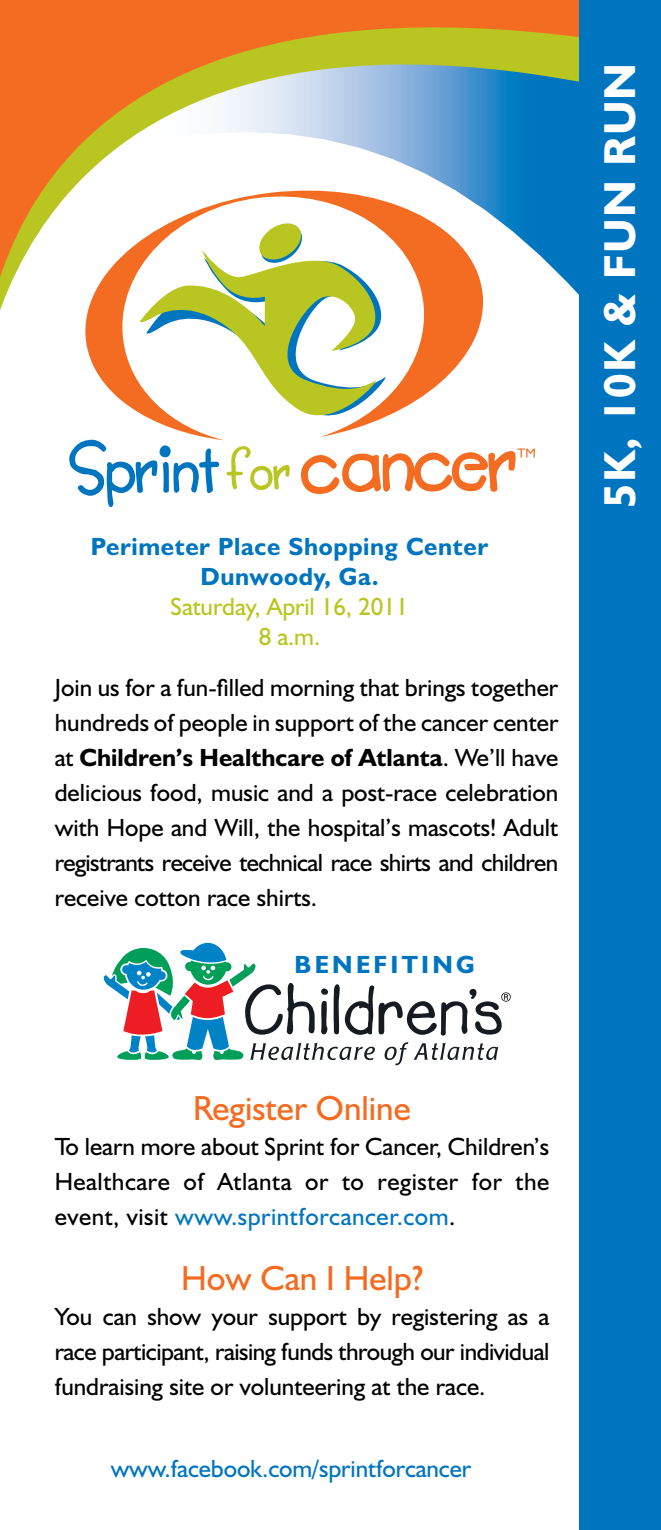
<style>
.page{position:relative;width:661px;height:1530px;background:#fff}
.page>*{position:absolute;margin:0;border:0;box-sizing:border-box;transform-origin:0 0}
.t1{font:700 45px "Humanist 521 BT";letter-spacing:.025em;color:#fff}
.t2{font:35px "Humanist 521 BT";color:#f36c21}
.t3{font:25px/35px "Humanist 521 BT";color:#000;text-align:justify}
.t4{font:700 25px "Humanist 521 BT";letter-spacing:.025em;color:#0075bf}
.t5{font:25px "Humanist 521 BT";letter-spacing:-.005em;color:#0075bf}
.t6{font:25px "Humanist 521 BT";letter-spacing:-.005em;color:#b9c621}
.t7{font:700 25px "Humanist 521 BT";letter-spacing:.13em;color:#0075bf}
.s1{font-weight:700}
.s2{color:#0075bf}
</style>
<div class="page">
<svg style="left:89px;top:374px;width:361px;height:66px"></svg>
<svg style="left:139px;top:374px;width:244px;height:59px"></svg>
<svg style="left:69px;top:440px;width:150px;height:67px"></svg>
<svg style="left:227px;top:446px;width:63px;height:44px"></svg>
<svg style="left:301px;top:449px;width:234px;height:45px"></svg>
<svg style="left:0;top:0;width:579px;height:374px"></svg>
<div style="left:579px;top:0;width:82px;height:1530px;background:#0075bf"></div>
<div style="left:368px;top:1095px;width:9px;height:9px;border:5px solid #fff;border-radius:50%"></div>
<svg style="left:373px;top:1099px;width:4px;height:5px"></svg>
<svg style="left:104px;top:943px;width:407px;height:122px"></svg>
<p class="t4" style="left:91px;top:531px;width:398px">Perimeter Place Shopping Center</p>
<p class="t4" style="left:200px;top:561px;width:179px">Dunwoody, Ga.</p>
<p class="t6" style="left:171px;top:591px;width:239px">Saturday, April 16, 2011</p>
<p class="t6" style="left:259px;top:621px;width:63px">8 a.m.</p>
<p class="t3" style="left:55px;top:670px;width:505px">Join us for a fun-filled morning that brings together hundreds of people in support of the cancer center at <span class="s1">Children’s Healthcare of Atlanta</span>. We’ll have delicious food, music and a post-race celebration with Hope and Will, the hospital’s mascots! Adult registrants receive technical race shirts and children receive cotton race shirts.</p>
<p class="t7" style="left:294px;top:949px;width:182px">BENEFITING</p>
<p class="t1" style="left:592px;top:508px;width:447px;rotate:-90deg">5K, 10K &amp; FUN RUN</p>
<p class="t2" style="left:193px;top:1086px;width:219px">Register Online</p>
<p class="t3" style="left:55px;top:1128px;width:496px">To learn more about Sprint for Cancer, Children’s Healthcare of Atlanta or to register for the event, visit <span class="s2">www.sprintforcancer.com</span>.</p>
<p class="t2" style="left:181px;top:1256px;width:243px">How Can I Help?</p>
<p class="t3" style="left:55px;top:1298px;width:496px">You can show your support by registering as a race participant, raising funds through our individual fundraising site or volunteering at the race.</p>
<p class="t5" style="left:111px;top:1453px;width:362px">www.facebook.com/sprintforcancer</p>
</div>
